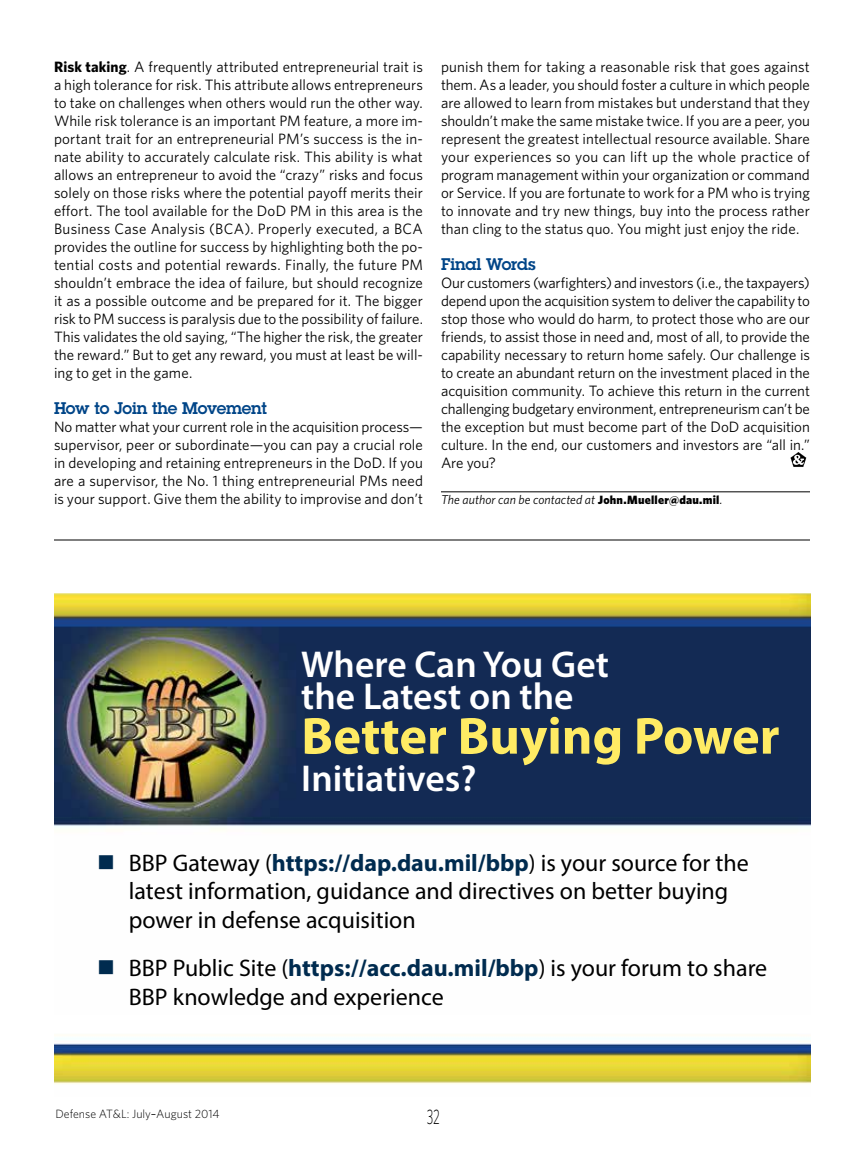
<style>
.page{position:relative;width:864px;height:1161px;background:#fff}
.page>*{position:absolute;margin:0;border:0;box-sizing:border-box;transform-origin:0 0}
.t1{font:700 52.5px "Myriad Pro";color:#ffeb64}
.t2{font:600 37.5px/31.5px "Myriad Pro";color:#fff}
.t3{font:24px/28.5px "Myriad Pro";color:#000}
.t4{font:300 21px "Whitney";color:#000;scale:.6 1}
.subhead1{font:600 16.5px "Lubalin Graph";letter-spacing:-.015em;color:#004588}
.body_text{font:15px/18px "Whitney";color:#000;text-align:justify}
.bio{font:italic 12.75px "Whitney";letter-spacing:.005em;color:#000}
.t5{font:300 12px "Whitney";color:#000}
.s1{font-weight:700}
.s2{font-weight:900;font-style:normal;font-size:12px}
.s3{color:#002b4f}
.s4{font-weight:700;color:#002b4f}
.s5{font-weight:400}
</style>
<div class="page">
<hr style="left:441px;top:491px;width:369px;height:1px;background:#000">
<svg style="left:791px;top:452px;width:15px;height:15px"></svg>
<img style="left:55px;top:594px;width:756px;height:236px">
<img style="left:55px;top:1043px;width:755px;height:41px">
<hr style="left:54px;top:540px;width:756px;height:1px;background:#000">
<p class="body_text" style="left:54px;top:57px;width:371px"><span class="s1">Risk taking</span>. A frequently attributed entrepreneurial trait is a high tolerance for risk. This attribute allows entrepreneurs to take on challenges when others would run the other way.<br>While risk tolerance is an important PM feature, a more im&shy;portant trait for an entrepreneurial PM’s success is the in&shy;nate ability to accurately calculate risk. This ability is what allows an entrepreneur to avoid the “crazy” risks and focus solely on those risks where the potential payoff merits their effort. The tool available for the DoD PM in this area is the Business Case Analysis (BCA). Properly executed, a BCA provides the outline for success by highlighting both the po&shy;tential costs and potential rewards. Finally, the future PM shouldn’t embrace the idea of failure, but should recognize it as a possible outcome and be prepared for it. The bigger risk to PM success is paralysis due to the possibility of failure.<br>This validates the old saying, “The higher the risk, the greater the reward.” But to get any reward, you must at least be will&shy;ing to get in the game.</p>
<h3 class="subhead1" style="left:54px;top:397px;width:215px">How to Join the Movement</h3>
<p class="body_text" style="left:54px;top:417px;width:371px">No matter what your current role in the acquisition process— supervisor, peer or subordinate—you can pay a crucial role in developing and retaining entrepreneurs in the DoD. If you are a supervisor, the No. 1 thing entrepreneurial PMs need is your support. Give them the ability to improvise and don’t</p>
<p class="body_text" style="left:441px;top:57px;width:371px">punish them for taking a reasonable risk that goes against them. As a leader, you should foster a culture in which people are allowed to learn from mistakes but understand that they shouldn’t make the same mistake twice. If you are a peer, you represent the greatest intellectual resource available. Share your experiences so you can lift up the whole practice of program management within your organization or command or Service. If you are fortunate to work for a PM who is trying to innovate and try new things, buy into the process rather than cling to the status quo. You might just enjoy the ride.</p>
<h3 class="subhead1" style="left:441px;top:253px;width:96px">Final Words</h3>
<p class="body_text" style="left:441px;top:273px;width:371px">Our customers (warfighters) and investors (i.e., the taxpayers) depend upon the acquisition system to deliver the capability to stop those who would do harm, to protect those who are our friends, to assist those in need and, most of all, to provide the capability necessary to return home safely. Our challenge is to create an abundant return on the investment placed in the acquisition community. To achieve this return in the current challenging budgetary environment, entrepreneurism can’t be the exception but must become part of the DoD acquisition culture. In the end, our customers and investors are “all in.” Are you?</p>
<p class="bio" style="left:441px;top:491px;width:283px">The author can be contacted at <span class="s2">John.Mueller@dau.mil</span>.</p>
<h2 class="t2" style="left:301px;top:648px;width:309px">Where Can You Get the Latest on the</h2>
<h1 class="t1" style="left:301px;top:702px;width:480px">Better Buying Power</h1>
<h2 class="t2" style="left:301px;top:762px;width:177px">Initiatives?</h2>
<h3 class="t3" style="left:129px;top:848px;width:621px;text-indent:-31px"><span class="s3">■</span> BBP Gateway (<span class="s4">https://dap.dau.mil/bbp</span>) is your source for the latest information, guidance and directives on better buying power in defense acquisition</h3>
<h3 class="t3" style="left:129px;top:954px;width:640px;text-indent:-31px"><span class="s3">■</span> BBP Public Site (<span class="s4">https://acc.dau.mil/bbp</span>) is your forum to share<br>BBP knowledge and experience</h3>
<p class="t5" style="left:56px;top:1106px;width:166px">Defense AT&amp;L: July<span class="s5">–</span>August 2014</p>
<h3 class="t4" style="left:427px;top:1102px;width:23px">32</h3>
</div>
